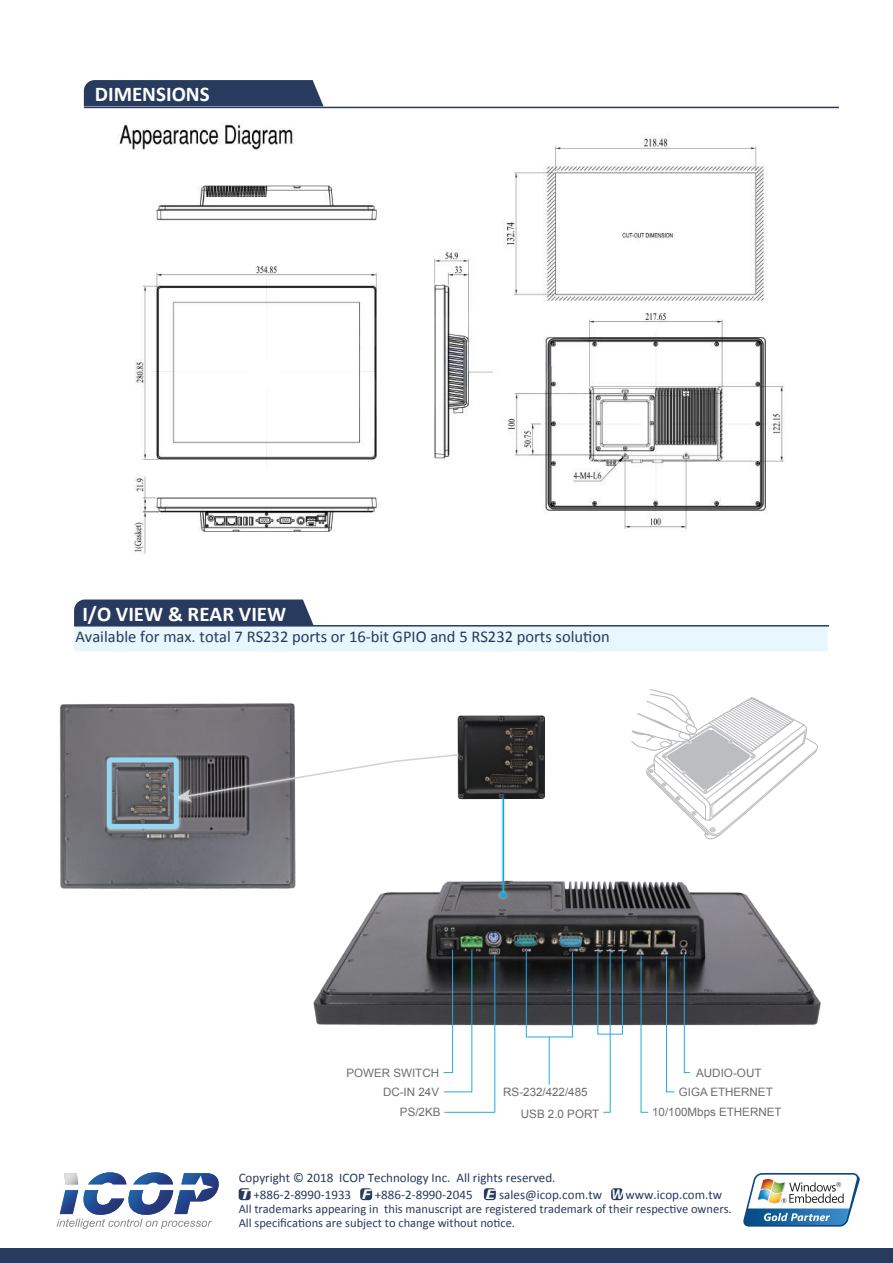
<style>
.page{position:relative;width:893px;height:1263px;background:#fff}
.page>*{position:absolute;margin:0;border:0;box-sizing:border-box;transform-origin:0 0}
.t1{font:700 21px "Calibri";color:#fff}
.t2{font:16.5px "Calibri";color:#283a5d}
.t3{font:italic 700 15.45px "Calibri";color:#fff;scale:1.32 1}
.t4{font:italic 700 15.45px "Calibri";color:#fff;scale:.88 1}
.t5{font:13.05px/16.6px "Calibri";color:#283a5d}
.t6{font:12.45px/13.8px "Calibri";color:#283a5d}
.t7{font:11.55px "Arial";color:#6c6d70}
</style>
<div class="page">
<div style="left:239px;top:1188px;width:12px;height:12px;background:#283a5d;border-radius:3px"></div>
<div style="left:360px;top:1188px;width:12px;height:12px;background:#283a5d;border-radius:3px"></div>
<div style="left:484px;top:1188px;width:12px;height:12px;background:#283a5d;border-radius:3px"></div>
<div style="left:611px;top:1188px;width:12px;height:12px;background:#283a5d;border-radius:3px"></div>
<div style="left:0;top:1248px;width:893px;height:15px;background:#283a5d"></div>
<img style="left:58px;top:1218px;width:154px;height:9px">
<svg style="left:60px;top:1172px;width:159px;height:43px"></svg>
<img style="left:743px;top:1173px;width:117px;height:53px">
<img style="left:313px;top:880px;width:508px;height:150px">
<svg style="left:640px;top:955px;width:8px;height:158px"></svg>
<svg style="left:666px;top:956px;width:9px;height:136px"></svg>
<svg style="left:684px;top:954px;width:6px;height:119px"></svg>
<hr style="left:549px;top:1037px;width:1px;height:47px;background:#24aae1">
<div style="left:526px;top:952px;width:47px;height:85px;border:1px solid #24aae1"></div>
<svg style="left:603px;top:954px;width:8px;height:159px"></svg>
<div style="left:597px;top:952px;width:26px;height:82px;border:1px solid #24aae1"></div>
<svg style="left:443px;top:949px;width:52px;height:164px"></svg>
<div style="left:74px;top:626px;width:754px;height:25px;background:#e8f6fd;border:2px solid #b3e3f9"></div>
<svg style="left:631px;top:689px;width:187px;height:151px"></svg>
<hr style="left:74px;top:625px;width:755px;height:1px;background:#283a5d">
<svg style="left:74px;top:599px;width:240px;height:26px;background:#324364"></svg>
<hr style="left:84px;top:107px;width:755px;height:1px;background:#283a5d">
<img style="left:457px;top:715px;width:88px;height:85px">
<img style="left:59px;top:703px;width:237px;height:185px">
<img style="left:172px;top:749px;width:291px;height:57px">
<svg style="left:183px;top:753px;width:277px;height:48px"></svg>
<img style="left:498px;top:794px;width:10px;height:94px">
<hr style="left:502px;top:798px;width:2px;height:95px;background:#00aeef">
<img style="left:496px;top:888px;width:15px;height:15px">
<svg style="left:500px;top:893px;width:6px;height:5px"></svg>
<img style="left:103px;top:753px;width:80px;height:80px">
<div style="left:107px;top:758px;width:71px;height:70px;border:4px solid #91d8f7;border-radius:2px"></div>
<img style="left:118px;top:122px;width:666px;height:432px">
<div style="left:84px;top:80px;width:240px;height:26px;background:#283a5d"></div>
<h1 class="t1" style="left:99px;top:79px;width:116px">DIMENSIONS</h1>
<h1 class="t1" style="left:95px;top:81px;width:116px">DIMENSIONS</h1>
<h1 class="t1" style="left:82px;top:600px;width:205px">I/O VIEW &amp; REAR VIEW</h1>
<h2 class="t2" style="left:75px;top:626px;width:536px">Available for max. total 7 RS232 ports or 16-bit GPIO and 5 RS232 ports solution</h2>
<p class="t7" style="left:346px;top:1065px;width:94px">POWER SWITCH</p>
<p class="t7" style="left:696px;top:1065px;width:67px">AUDIO-OUT</p>
<p class="t7" style="left:383px;top:1085px;width:57px">DC-IN 24V</p>
<p class="t7" style="left:679px;top:1085px;width:95px">GIGA ETHERNET</p>
<p class="t7" style="left:503px;top:1085px;width:86px">RS-232/422/485</p>
<p class="t7" style="left:400px;top:1104px;width:42px">PS/2KB</p>
<p class="t7" style="left:521px;top:1106px;width:80px">USB 2.0 PORT</p>
<p class="t7" style="left:652px;top:1104px;width:131px">10/100Mbps ETHERNET</p>
<p class="t5" style="left:253px;top:1169px;width:304px;text-indent:-15px">Copyright © 2018 ICOP Technology Inc. All rights reserved. +886-2-8990-1933</p>
<p class="t3" style="left:240px;top:1184px;width:9px">T</p>
<p class="t3" style="left:362px;top:1184px;width:9px">F</p>
<p class="t3" style="left:485px;top:1184px;width:9px">E</p>
<p class="t4" style="left:611px;top:1184px;width:15px">W</p>
<p class="t6" style="left:239px;top:1202px;width:495px">All trademarks appearing in this manuscript are registered trademark of their respective owners.<br>All specifications are subject to change without notice.</p>
<p class="t5" style="left:375px;top:1186px;width:99px">+886-2-8990-2045</p>
<p class="t5" style="left:499px;top:1186px;width:104px">sales@icop.com.tw</p>
<p class="t5" style="left:626px;top:1186px;width:98px">www.icop.com.tw</p>
</div>
